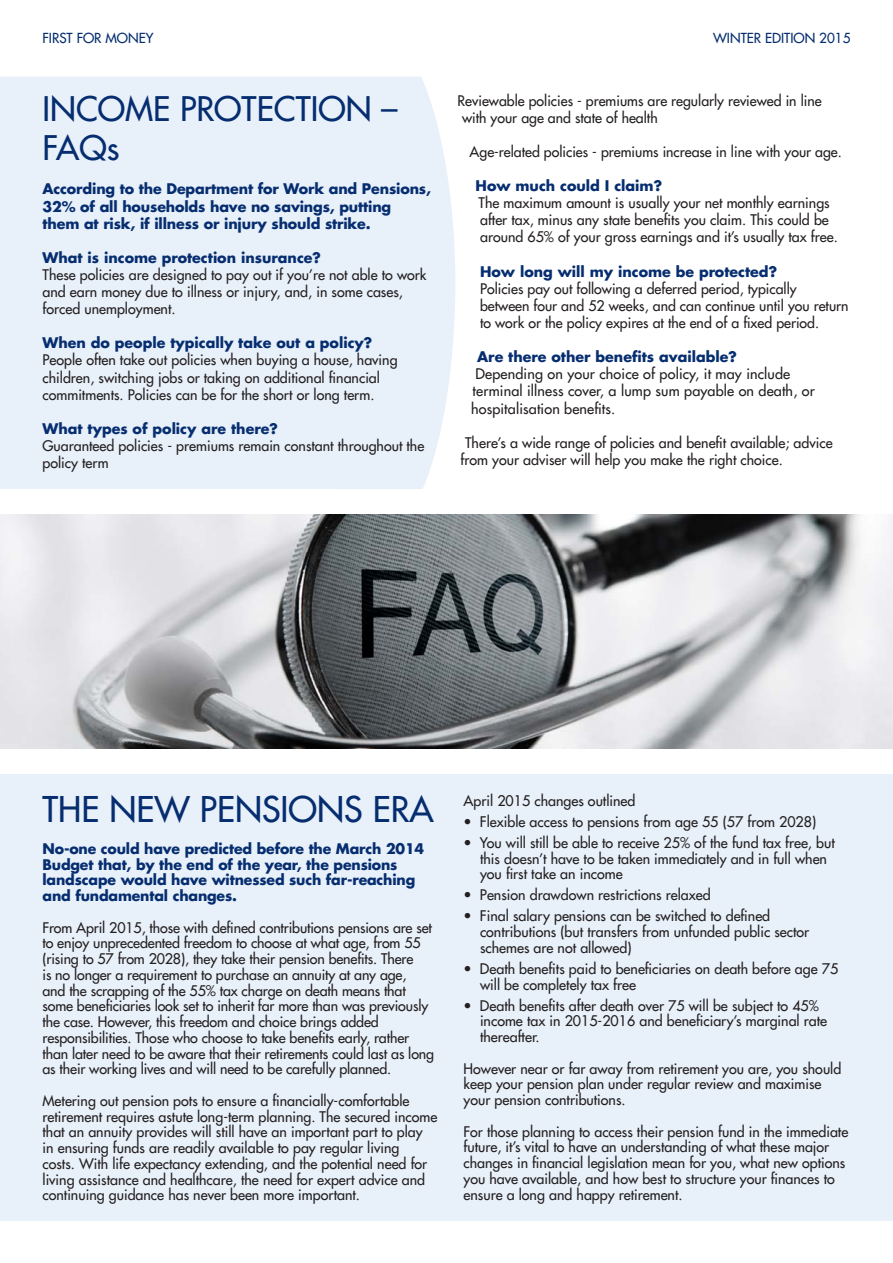
<style>
.page{position:relative;width:893px;height:1263px;background:#fff}
.page>*{position:absolute;margin:0;border:0;box-sizing:border-box;transform-origin:0 0}
.t1{font:34.5px "Futura LT";color:#052d6f}
.t2{font:33px/39.6px "Futura LT";color:#052d6f}
.t3{font:14.25px/15.8px "Futura LT";color:#231f20}
.t4{font:700 14.25px/15.8px "Futura LT";letter-spacing:-.01em;color:#052d6f}
.t5{font:13.5px "Futura LT";color:#052d6f}
</style>
<div class="page">
<div style="left:0;top:77px;width:455px;height:412px;background:#e8f0f9"></div>
<img style="left:0;top:515px;width:893px;height:233px">
<div style="left:0;top:774px;width:893px;height:446px;background:#e8f0f9"></div>
<p class="t5" style="left:43px;top:30px;width:113px">FIRST FOR MONEY</p>
<p class="t5" style="left:713px;top:30px;width:139px">WINTER EDITION 2015</p>
<h2 class="t2" style="left:43px;top:88px;width:357px">INCOME PROTECTION –<br>FAQs</h2>
<p class="t4" style="left:43px;top:180px;width:390px;line-height:17.1px">According to the Department for Work and Pensions,<br>32% of all households have no savings, putting them at risk, if illness or injury should strike.</p>
<p class="t4" style="left:43px;top:249px;width:280px">What is income protection insurance?</p>
<p class="t3" style="left:43px;top:266px;width:386px;line-height:17.1px">These policies are designed to pay out if you’re not able to work and earn money due to illness or injury, and, in some cases, forced unemployment.</p>
<p class="t4" style="left:43px;top:335px;width:331px">When do people typically take out a policy?</p>
<p class="t3" style="left:43px;top:352px;width:357px;line-height:17.1px">People often take out policies when buying a house, having children, switching jobs or taking on additional financial commitments. Policies can be for the short or long term.</p>
<p class="t4" style="left:43px;top:420px;width:237px">What types of policy are there?</p>
<p class="t3" style="left:43px;top:437px;width:383px;line-height:17.1px">Guaranteed policies - premiums remain constant throughout the policy term</p>
<p class="t3" style="left:462px;top:92px;width:361px;line-height:17.1px;text-indent:-5px">Reviewable policies - premiums are regularly reviewed in line with your age and state of health</p>
<p class="t3" style="left:470px;top:144px;width:374px">Age-related policies - premiums increase in line with your age.</p>
<p class="t4" style="left:476px;top:178px;width:188px">How much could I claim?</p>
<p class="t3" style="left:479px;top:194px;width:361px;line-height:17.1px">The maximum amount is usually your net monthly earnings after tax, minus any state benefits you claim. This could be around 65% of your gross earnings and it’s usually tax free.</p>
<p class="t4" style="left:480px;top:263px;width:299px">How long will my income be protected?</p>
<p class="t3" style="left:480px;top:280px;width:370px;line-height:17.1px">Policies pay out following a deferred period, typically between four and 52 weeks, and can continue until you return to work or the policy expires at the end of a fixed period.</p>
<p class="t4" style="left:477px;top:349px;width:261px">Are there other benefits available?</p>
<p class="t3" style="left:471px;top:365px;width:345px;line-height:17.1px;text-indent:4px">Depending on your choice of policy, it may include terminal illness cover, a lump sum payable on death, or hospitalisation benefits.</p>
<p class="t3" style="left:461px;top:434px;width:374px;line-height:17.1px;text-indent:5px">There’s a wide range of policies and benefit available; advice from your adviser will help you make the right choice.</p>
<h1 class="t1" style="left:43px;top:787px;width:393px">THE NEW PENSIONS ERA</h1>
<p class="t4" style="left:43px;top:840px;width:383px">No-one could have predicted before the March 2014<br>Budget that, by the end of the year, the pensions landscape would have witnessed such far-reaching and fundamental changes.</p>
<p class="t3" style="left:43px;top:919px;width:393px">From April 2015, those with defined contributions pensions are set to enjoy unprecedented freedom to choose at what age, from 55 (rising to 57 from 2028), they take their pension benefits. There<br>is no longer a requirement to purchase an annuity at any age,<br>and the scrapping of the 55% tax charge on death means that some beneficiaries look set to inherit far more than was previously the case. However, this freedom and choice brings added responsibilities. Those who choose to take benefits early, rather than later need to be aware that their retirements could last as long as their working lives and will need to be carefully planned.</p>
<p class="t3" style="left:43px;top:1092px;width:396px">Metering out pension pots to ensure a financially-comfortable retirement requires astute long-term planning. The secured income that an annuity provides will still have an important part to play<br>in ensuring funds are readily available to pay regular living<br>costs. With life expectancy extending, and the potential need for living assistance and healthcare, the need for expert advice and continuing guidance has never been more important.</p>
<p class="t3" style="left:463px;top:793px;width:173px">April 2015 changes outlined</p>
<p class="t3" style="left:463px;top:814px;width:354px">• Flexible access to pensions from age 55 (57 from 2028)</p>
<p class="t3" style="left:480px;top:835px;width:356px;text-indent:-17px">• You will still be able to receive 25% of the fund tax free, but this doesn’t have to be taken immediately and in full when you first take an income</p>
<p class="t3" style="left:463px;top:887px;width:249px">• Pension drawdown restrictions relaxed</p>
<p class="t3" style="left:480px;top:908px;width:331px;text-indent:-17px">• Final salary pensions can be switched to defined contributions (but transfers from unfunded public sector schemes are not allowed)</p>
<p class="t3" style="left:480px;top:961px;width:360px;text-indent:-17px">• Death benefits paid to beneficiaries on death before age 75 will be completely tax free</p>
<p class="t3" style="left:480px;top:997px;width:349px;text-indent:-17px">• Death benefits after death over 75 will be subject to 45% income tax in 2015-2016 and beneficiary’s marginal rate thereafter.</p>
<p class="t3" style="left:463px;top:1060px;width:379px">However near or far away from retirement you are, you should keep your pension plan under regular review and maximise your pension contributions.</p>
<p class="t3" style="left:463px;top:1123px;width:386px">For those planning to access their pension fund in the immediate future, it’s vital to have an understanding of what these major changes in financial legislation mean for you, what new options you have available, and how best to structure your finances to ensure a long and happy retirement.</p>
</div>
